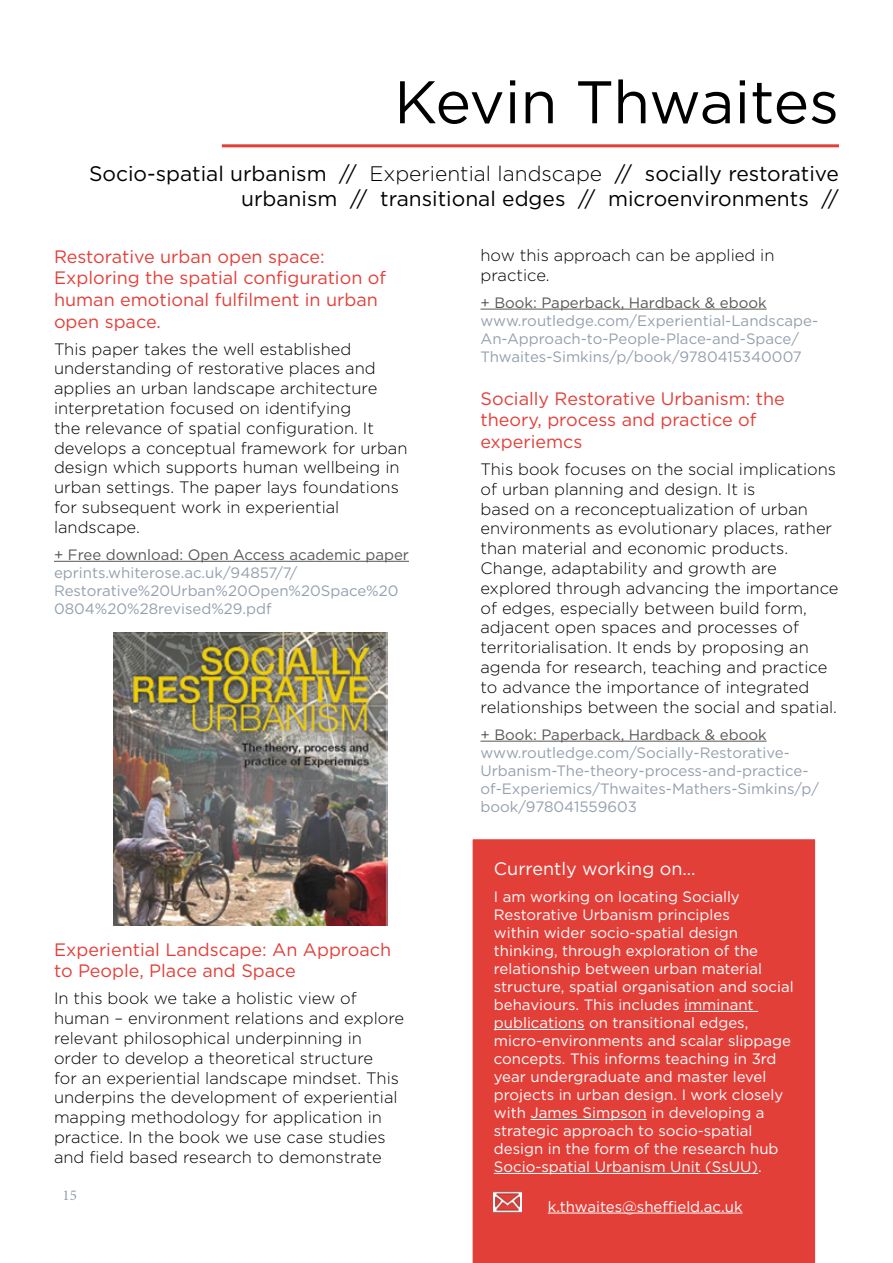
<style>
.page{position:relative;width:893px;height:1263px;background:#fff}
.page>*{position:absolute;margin:0;border:0;box-sizing:border-box;transform-origin:0 0}
.t1{font:60px "Gotham";letter-spacing:-.01em;color:#000}
.t2{font:21px/25.2px "Gotham";color:#000;text-align:right}
.t3{font:18px/21.6px "Gotham";color:#e33f39}
.t4{font:18px "Gotham";color:#fff}
.t5{font:300 16.5px/19.8px "Gotham";color:#000}
.t6{font:15px/18px "Gotham";color:#fff}
.t7{font:15px/18px "Gotham";color:#95a0ad}
.t8{font:15px "Gotham";color:#575756}
.t9{font:15px "Minion Pro";color:#95a0ad}
.s1{font-weight:300}
</style>
<div class="page">
<hr style="left:54px;top:561px;width:355px;height:1px;background:#575756">
<img style="left:113px;top:632px;width:274px;height:294px">
<div style="left:472px;top:839px;width:344px;height:424px;background:#e33f39"></div>
<hr style="left:222px;top:144px;width:617px;height:3px;background:#e33f39">
<img style="left:494px;top:1188px;width:27px;height:28px">
<hr style="left:480px;top:309px;width:287px;height:1px;background:#575756">
<hr style="left:480px;top:741px;width:287px;height:1px;background:#575756">
<h1 class="t1" style="left:394px;top:64px;width:446px">Kevin Thwaites</h1>
<p class="t2" style="left:89px;top:160px;width:751px">Socio-spatial urbanism // <span class="s1">Experiential landscape</span> // socially restorative urbanism // transitional edges // microenvironments //</p>
<p class="t3" style="left:54px;top:245px;width:334px">Restorative urban open space:<br>Exploring the spatial configuration of human emotional fulfilment in urban open space.</p>
<p class="t5" style="left:54px;top:338px;width:355px">This paper takes the well established understanding of restorative places and applies an urban landscape architecture interpretation focused on identifying<br>the relevance of spatial configuration. It develops a conceptual framework for urban design which supports human wellbeing in urban settings. The paper lays foundations for subsequent work in experiential landscape.</p>
<p class="t8" style="left:54px;top:545px;width:356px">+ Free download: Open Access academic paper</p>
<p class="t7" style="left:54px;top:563px;width:346px">eprints.whiterose.ac.uk/94857/7/<br>Restorative%20Urban%20Open%20Space%20<br>0804%20%28revised%29.pdf</p>
<p class="t3" style="left:54px;top:938px;width:339px">Experiential Landscape: An Approach to People, Place and Space</p>
<p class="t5" style="left:54px;top:988px;width:352px">In this book we take a holistic view of human – environment relations and explore relevant philosophical underpinning in order to develop a theoretical structure<br>for an experiential landscape mindset. This underpins the development of experiential mapping methodology for application in practice. In the book we use case studies and field based research to demonstrate</p>
<p class="t9" style="left:63px;top:1185px;width:16px">15</p>
<p class="t5" style="left:480px;top:245px;width:295px">how this approach can be applied in practice.</p>
<p class="t8" style="left:480px;top:293px;width:288px">+ Book: Paperback, Hardback &amp; ebook</p>
<p class="t7" style="left:480px;top:311px;width:339px">www.routledge.com/Experiential-Landscape-<br>An-Approach-to-People-Place-and-Space/<br>Thwaites-Simkins/p/book/9780415340007</p>
<p class="t3" style="left:480px;top:387px;width:306px">Socially Restorative Urbanism: the theory, process and practice of experiemcs</p>
<p class="t5" style="left:480px;top:459px;width:359px">This book focuses on the social implications of urban planning and design. It is<br>based on a reconceptualization of urban environments as evolutionary places, rather than material and economic products.<br>Change, adaptability and growth are explored through advancing the importance of edges, especially between build form, adjacent open spaces and processes of territorialisation. It ends by proposing an agenda for research, teaching and practice to advance the importance of integrated relationships between the social and spatial.</p>
<p class="t8" style="left:480px;top:725px;width:288px">+ Book: Paperback, Hardback &amp; ebook</p>
<p class="t7" style="left:480px;top:743px;width:340px">www.routledge.com/Socially-Restorative-Urbanism-The-theory-process-and-practice&shy;of-Experiemics/Thwaites-Mathers-Simkins/p/ book/978041559603</p>
<p class="t4" style="left:494px;top:857px;width:203px">Currently working on...</p>
<p class="t6" style="left:494px;top:887px;width:301px">I am working on locating Socially Restorative Urbanism principles<br>within wider socio-spatial design thinking, through exploration of the relationship between urban material structure, spatial organisation and social behaviours. This includes imminant publications on transitional edges, micro-environments and scalar slippage concepts. This informs teaching in 3rd year undergraduate and master level projects in urban design. I work closely with James Simpson in developing a strategic approach to socio-spatial design in the form of the research hub Socio-spatial Urbanism Unit (SsUU).</p>
<p class="t6" style="left:548px;top:1197px;width:196px">k.thwaites@sheffield.ac.uk</p>
</div>
